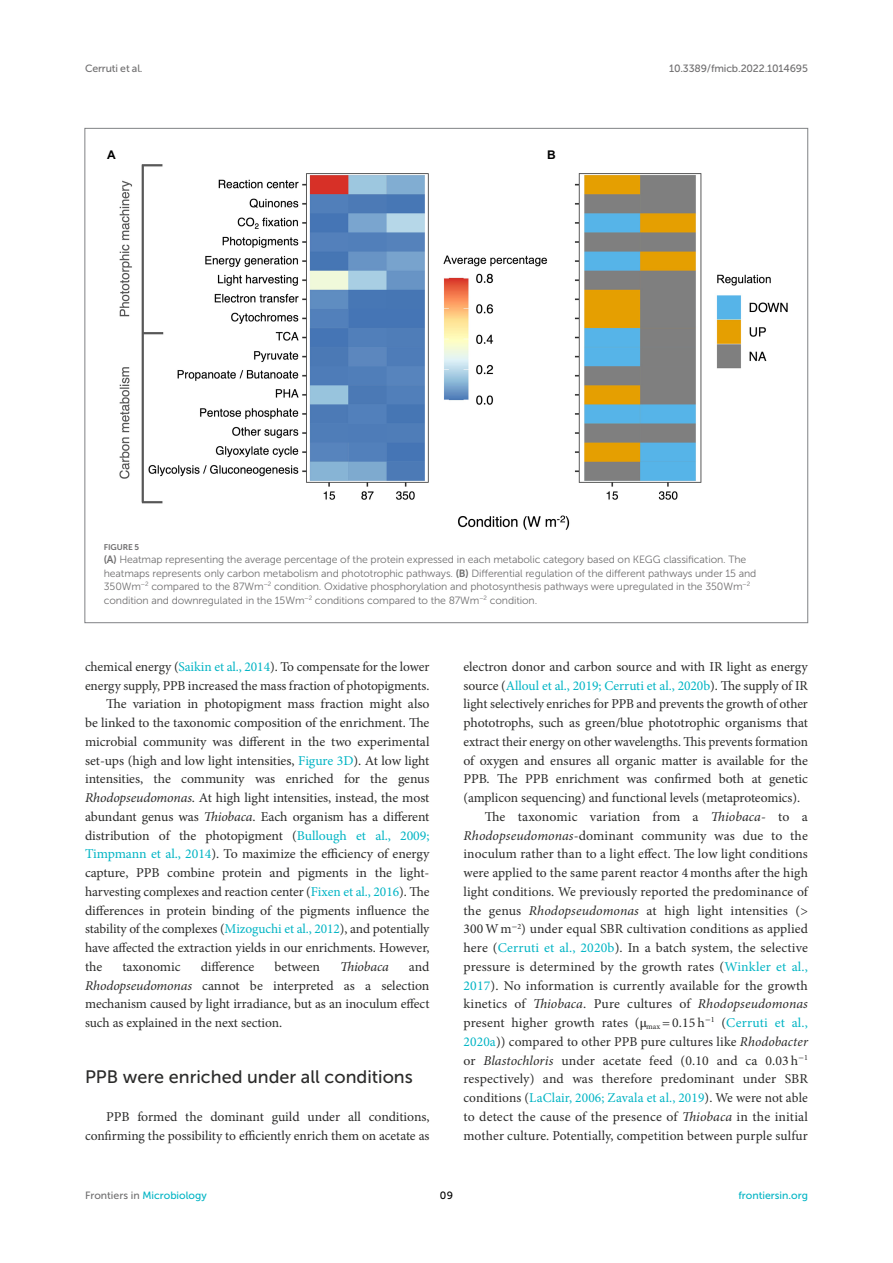
<style>
.page{position:relative;width:893px;height:1263px;background:#fff}
.page>*{position:absolute;margin:0;border:0;box-sizing:border-box;transform-origin:0 0}
.HEAD_2{font:18px "Museo Sans 500";color:#2b2b2a}
.TEXT{font:13.5px/18.8px "Minion Pro";letter-spacing:-.005em;color:#2b2b2a;text-align:justify}
.TEXT_FLUSH{font:13.5px/18.8px "Minion Pro";letter-spacing:-.005em;color:#2b2b2a}
.TEXT-2{font:italic 13.5px "Minion Pro";letter-spacing:-.01em;color:#2b2b2a}
.t1{font:700 12px "Arial";color:#000}
.FIG_LEG{font:10.5px/13.5px "Museo Sans 300";letter-spacing:-.01em;color:#706f70}
.t2{font:10.5px "Museo Sans 500";letter-spacing:-.015em;color:#706f70}
.t3{font:10.5px "Museo Sans 500";color:#00b4c4}
.t4{font:10.5px "Museo Sans 500";color:#000}
.FIG_HD{font:8.25px "Museo Sans 700";letter-spacing:-.01em;color:#706f70}
.s1{font-family:"Museo Sans 700"}
.s2{color:#00b4c4}
.s3{font-style:italic}
.s4{font-family:"STIX General"}
.s5{color:#706f70}
</style>
<div class="page">
<img style="left:119px;top:164px;width:669px;height:366px">
<p class="t2" style="left:85px;top:63px;width:59px">Cerruti et al.</p>
<p class="t2" style="left:669px;top:63px;width:140px">10.3389/fmicb.2022.1014695</p>
<p class="t1" style="left:107px;top:146px;width:10px">A</p>
<p class="t1" style="left:547px;top:146px;width:10px">B</p>
<p class="FIG_HD" style="left:104px;top:542px;width:37px">FIGURE 5</p>
<p class="FIG_LEG" style="left:104px;top:553px;width:654px"><span class="s1">(A)</span> Heatmap representing the average percentage of the protein expressed in each metabolic category based on KEGG classification. The heatmaps represents only carbon metabolism and phototrophic pathways. <span class="s1">(B)</span> Differential regulation of the different pathways under 15 and 350 W m<sup>−</sup><sup>2</sup> compared to the 87 W m<sup>−</sup><sup>2</sup> condition. Oxidative phosphorylation and photosynthesis pathways were upregulated in the 350 W m<sup>−</sup><sup>2 </sup>condition and downregulated in the 15 W m<sup>−</sup><sup>2</sup> conditions compared to the 87 W m<sup>−</sup><sup>2</sup> condition.</p>
<p class="TEXT_FLUSH" style="left:85px;top:657px;width:346px">chemical energy (<span class="s2">Saikin et al., 2014</span>). To compensate for the lower energy supply, PPB increased the mass fraction of photopigments.</p>
<p class="TEXT" style="left:85px;top:695px;width:346px;text-indent:21px">The variation in photopigment mass fraction might also be linked to the taxonomic composition of the enrichment. The microbial community was different in the two experimental set-ups (high and low light intensities, <span class="s2">Figure 3D</span>). At low light intensities, the community was enriched for the genus <span class="s3">Rhodopseudomonas</span>. At high light intensities, instead, the most abundant genus was <span class="s3">Thiobaca</span>. Each organism has a different distribution of the photopigment (<span class="s2">Bullough et al., 2009; Timpmann et al., 2014</span>). To maximize the efficiency of energy capture, PPB combine protein and pigments in the light&shy;harvesting complexes and reaction center (<span class="s2">Fixen et al., 2016</span>). The differences in protein binding of the pigments influence the stability of the complexes (<span class="s2">Mizoguchi et al., 2012</span>), and potentially have affected the extraction yields in our enrichments. However, the</p>
<p class="TEXT" style="left:122px;top:957px;width:60px">taxonomic</p>
<p class="TEXT" style="left:201px;top:957px;width:55px">difference</p>
<p class="TEXT" style="left:275px;top:957px;width:47px">between</p>
<p class="TEXT-2" style="left:340px;top:957px;width:50px">Thiobaca</p>
<p class="TEXT" style="left:85px;top:957px;width:346px;text-indent:324px">and <span class="s3">Rhodopseudomonas</span> cannot be interpreted as a selection mechanism caused by light irradiance, but as an inoculum effect such as explained in the next section.</p>
<p class="HEAD_2" style="left:85px;top:1067px;width:329px">PPB were enriched under all conditions</p>
<p class="TEXT_FLUSH" style="left:85px;top:1107px;width:346px;text-align:right">PPB formed the dominant guild under all conditions, confirming the possibility to efficiently enrich them on acetate as</p>
<p class="TEXT_FLUSH" style="left:463px;top:657px;width:346px;text-align:justify">electron donor and carbon source and with IR light as energy source (<span class="s2">Alloul et al., 2019; Cerruti et al., 2020b</span>). The supply of IR light selectively enriches for PPB and prevents the growth of other phototrophs, such as green/blue phototrophic organisms that extract their energy on other wavelengths. This prevents formation of oxygen and ensures all organic matter is available for the PPB. The PPB enrichment was confirmed both at genetic (amplicon sequencing) and functional levels (metaproteomics).</p>
<p class="TEXT" style="left:463px;top:807px;width:346px;text-indent:21px">The taxonomic variation from a <span class="s3">Thiobaca</span>- to a <span class="s3">Rhodopseudomonas</span>-dominant community was due to the inoculum rather than to a light effect. The low light conditions were applied to the same parent reactor 4 months after the high light conditions. We previously reported the predominance of the genus <span class="s3">Rhodopseudomonas</span> at high light intensities (&gt; 300Wm<sup>−</sup><sup>2</sup>) under equal SBR cultivation conditions as applied here (<span class="s2">Cerruti et al., 2020b</span>). In a batch system, the selective pressure is determined by the growth rates (<span class="s2">Winkler et al., 2017</span>). No information is currently available for the growth kinetics of <span class="s3">Thiobaca</span>. Pure cultures of <span class="s3">Rhodopseudomonas </span>present higher growth rates (<span class="s4">μ</span><sub>max</sub> = 0.15 h<sup>−</sup><sup>1</sup> (<span class="s2">Cerruti et al., 2020a</span>)) compared to other PPB pure cultures like <span class="s3">Rhodobacter </span>or <span class="s3">Blastochloris</span> under acetate feed (0.10 and ca 0.03 h<sup>−</sup><sup>1 </sup>respectively) and was therefore predominant under SBR conditions (<span class="s2">LaClair, 2006; Zavala et al., 2019</span>). We were not able to detect the cause of the presence of <span class="s3">Thiobaca</span> in the initial mother culture. Potentially, competition between purple sulfur</p>
<p class="t3" style="left:85px;top:1190px;width:123px"><span class="s5">Frontiers in</span> Microbiology</p>
<p class="t4" style="left:440px;top:1190px;width:15px">09</p>
<p class="t3" style="left:738px;top:1190px;width:71px">frontiersin.org</p>
</div>
